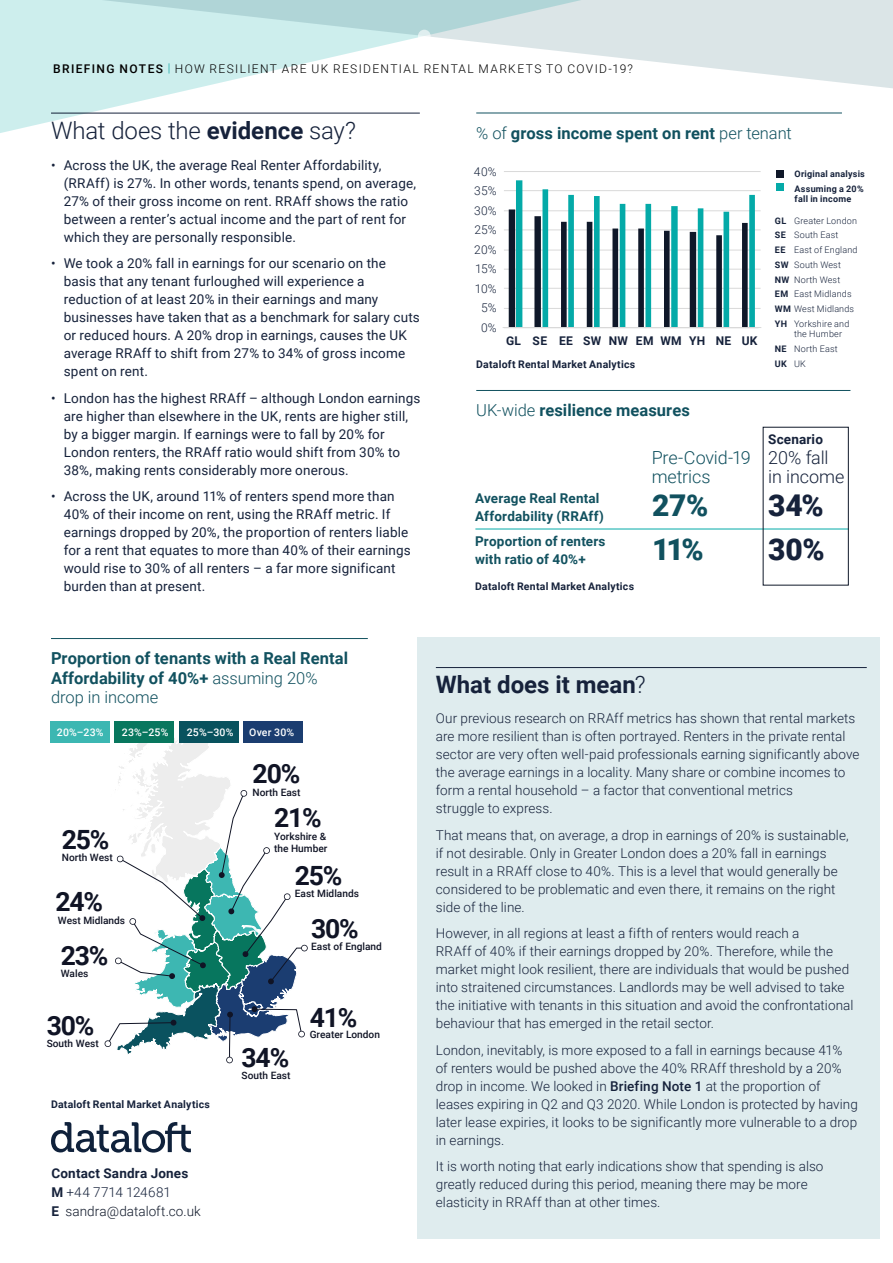
<style>
.page{position:relative;width:893px;height:1263px;background:#fff}
.page>*{position:absolute;margin:0;border:0;box-sizing:border-box;transform-origin:0 0}
.t1{font:900 30px/44px "Roboto";color:#11515f}
.t2{font:900 30px/44px "Roboto";color:#16223b}
.t3{font:700 26.55px "Roboto";letter-spacing:-.045em;color:#101425}
.t4{font:300 24px "Roboto";letter-spacing:-.01em;color:#16223b}
.t5{font:700 24px "Roboto";color:#16223b}
.t6{font:300 18px/19.5px "Roboto";letter-spacing:-.01em;color:#11515f}
.t7{font:300 18px/19.5px "Roboto";letter-spacing:-.01em;color:#16223b}
.t8{font:700 16.5px/19.5px "Roboto";letter-spacing:.005em;color:#11515f}
.t9{font:300 13.5px/18px "Roboto";letter-spacing:.005em;color:#16223b}
.t10{font:13.5px/18px "Roboto";letter-spacing:.01em;color:#16223b}
.t11{font:700 13.5px/18px "Roboto";letter-spacing:.015em;color:#11515f}
.t12{font:700 13.5px/18.1px "Roboto";letter-spacing:.015em;color:#16223b}
.t13{font:300 13.5px "Roboto";letter-spacing:.005em;color:#0f1829}
.t14{font:300 12px "Roboto";letter-spacing:.115em;color:#000}
.t15{font:300 12px/19.5px "Roboto";letter-spacing:.01em;color:#16223b;text-align:center}
.t16{font:700 12px "Roboto";letter-spacing:.025em;color:#16223b}
.t17{font:700 10.5px "Roboto";letter-spacing:.02em;color:#16223b}
.t18{font:500 10.5px "Roboto";letter-spacing:.025em;color:#fff}
.t19{font:500 10.2px/12.5px "Roboto";color:#101425}
.t20{font:300 9px/14.7px "Roboto";letter-spacing:.02em;color:#16223b}
.t21{font:700 9px/14.7px "Roboto";letter-spacing:.025em;color:#16223b}
.s1{font-weight:500}
.s2{color:#04aaa8}
.s3{font-weight:700}
.s4{font-weight:300}
.s5{font-weight:700;color:#16223b}
</style>
<div class="page">
<div style="left:417px;top:637px;width:462px;height:602px;background:#dfecee"></div>
<svg style="left:51px;top:1122px;width:140px;height:30px"></svg>
<hr style="left:476px;top:390px;width:374px;height:1px;background:#11515f">
<hr style="left:476px;top:113px;width:366px;height:1px;background:#11515f">
<hr style="left:51px;top:638px;width:317px;height:1px;background:#11515f">
<hr style="left:436px;top:667px;width:431px;height:1px;background:#16223b">
<hr style="left:504px;top:171px;width:257px;height:1px;background:#d9d9d9">
<hr style="left:504px;top:190px;width:257px;height:1px;background:#d9d9d9">
<hr style="left:504px;top:211px;width:257px;height:1px;background:#d9d9d9">
<hr style="left:504px;top:230px;width:257px;height:1px;background:#d9d9d9">
<hr style="left:504px;top:250px;width:257px;height:1px;background:#d9d9d9">
<hr style="left:504px;top:269px;width:257px;height:1px;background:#d9d9d9">
<hr style="left:504px;top:288px;width:257px;height:1px;background:#d9d9d9">
<hr style="left:504px;top:308px;width:257px;height:1px;background:#d9d9d9">
<svg style="left:104px;top:731px;width:204px;height:333px"></svg>
<svg style="left:0;top:88px;width:637px;height:45px"></svg>
<svg style="left:0;top:0;width:893px;height:88px"></svg>
<svg style="left:418px;top:30px;width:13px;height:12px"></svg>
<hr style="left:475px;top:529px;width:374px;height:1px;background:#04aaa8">
<div style="left:763px;top:427px;width:86px;height:158px;border:1px solid #0f1829"></div>
<svg style="left:509px;top:180px;width:246px;height:147px"></svg>
<hr style="left:503px;top:327px;width:258px;height:1px;background:#d9d9d9">
<div style="left:50px;top:722px;width:60px;height:21px;background:#3cb7b2"></div>
<div style="left:179px;top:722px;width:60px;height:21px;background:#08525e"></div>
<div style="left:243px;top:722px;width:60px;height:21px;background:#1b3d70"></div>
<div style="left:115px;top:722px;width:59px;height:21px;background:#08775e"></div>
<div style="left:776px;top:170px;width:8px;height:7px;background:#0f1829"></div>
<div style="left:776px;top:184px;width:8px;height:7px;background:#04aaa8"></div>
<p class="t14" style="left:53px;top:60px;width:581px"><span class="s1">BRIEFING NOTES</span> <span class="s2">|</span> HOW RESILIENT ARE UK RESIDENTIAL RENTAL MARKETS TO COVID-19?</p>
<h3 class="t4" style="left:51px;top:114px;width:306px">What does the <span class="s3">evidence</span> say?</h3>
<p class="t10" style="left:64px;top:155px;width:354px;text-indent:-13px">• Across the UK, the average Real Renter Affordability, (RRAff) is 27%. In other words, tenants spend, on average, 27% of their gross income on rent. RRAff shows the ratio between a renter’s actual income and the part of rent for which they are personally responsible.</p>
<p class="t10" style="left:64px;top:254px;width:358px;text-indent:-13px">• We took a 20% fall in earnings for our scenario on the basis that any tenant furloughed will experience a reduction of at least 20% in their earnings and many businesses have taken that as a benchmark for salary cuts or reduced hours. A 20% drop in earnings, causes the UK average RRAff to shift from 27% to 34% of gross income spent on rent.</p>
<p class="t10" style="left:64px;top:388px;width:358px;text-indent:-13px">• London has the highest RRAff – although London earnings are higher than elsewhere in the UK, rents are higher still, by a bigger margin. If earnings were to fall by 20% for London renters, the RRAff ratio would shift from 30% to 38%, making rents considerably more onerous.</p>
<p class="t10" style="left:64px;top:487px;width:349px;text-indent:-13px">• Across the UK, around 11% of renters spend more than 40% of their income on rent, using the RRAff metric. If earnings dropped by 20%, the proportion of renters liable for a rent that equates to more than 40% of their earnings would rise to 30% of all renters – a far more significant burden than at present.</p>
<p class="t8" style="left:476px;top:123px;width:317px"><span class="s4">% of</span> gross income spent on rent <span class="s4">per tenant</span></p>
<p class="t15" style="left:474px;top:161px;width:24px">40%<br>35%<br>30%<br>25%<br>20%<br>15%<br>10%<br>5%<br>0%</p>
<p class="t16" style="left:506px;top:332px;width:227px">GL SE EE SW NW EM WM YH NE</p>
<p class="t17" style="left:476px;top:357px;width:160px">Dataloft Rental Market Analytics</p>
<p class="t16" style="left:742px;top:332px;width:17px">UK</p>
<p class="t21" style="left:795px;top:166px;width:72px">Original analysis<br>Assuming a 20%</p>
<p class="t21" style="left:795px;top:191px;width:58px">fall in income</p>
<p class="t20" style="left:794px;top:213px;width:65px">Greater London<br>South East<br>East of England<br>South West<br>North West<br>East Midlands</p>
<p class="t20" style="left:794px;top:318px;width:57px;line-height:10.5px">Yorkshire and the Humber</p>
<p class="t20" style="left:794px;top:341px;width:45px">North East<br>UK</p>
<p class="t21" style="left:775px;top:213px;width:81px">GL<br>SE<br>EE<br>SW<br>NW<br>EM<br>WM <span class="s4">West Midlands<br></span>YH</p>
<p class="t21" style="left:775px;top:341px;width:13px">NE<br>UK</p>
<p class="t8" style="left:476px;top:400px;width:215px"><span class="s4">UK-wide</span> resilience measures</p>
<h3 class="t6" style="left:652px;top:447px;width:101px">Pre-Covid-19 metrics</h3>
<p class="t12" style="left:768px;top:430px;width:56px">Scenario</p>
<h3 class="t7" style="left:768px;top:447px;width:78px">20% fall in income</h3>
<p class="t11" style="left:475px;top:489px;width:130px">Average Real Rental<br>Affordability (RRAff)</p>
<p class="t11" style="left:475px;top:532px;width:132px">Proportion of renters with ratio of 40%+</p>
<p class="t17" style="left:475px;top:579px;width:160px">Dataloft Rental Market Analytics</p>
<h1 class="t1" style="left:652px;top:482px;width:58px">27%<br>11%</h1>
<h1 class="t2" style="left:768px;top:482px;width:58px">34%<br>30%</h1>
<p class="t8" style="left:51px;top:648px;width:299px">Proportion of tenants with a Real Rental<br>Affordability of 40%+ <span class="s4">assuming 20% drop in income</span></p>
<p class="t18" style="left:57px;top:725px;width:48px">20%–23%</p>
<p class="t18" style="left:122px;top:725px;width:48px">23%–25%</p>
<p class="t18" style="left:187px;top:725px;width:48px">25%–30%</p>
<p class="t18" style="left:249px;top:725px;width:47px">Over 30%</p>
<h2 class="t3" style="left:62px;top:821px;width:49px">25%</h2>
<p class="t19" style="left:62px;top:851px;width:53px">North West</p>
<h2 class="t3" style="left:55px;top:883px;width:49px">24%</h2>
<p class="t19" style="left:58px;top:914px;width:69px">West Midlands</p>
<h2 class="t3" style="left:61px;top:937px;width:49px">23%</h2>
<p class="t19" style="left:61px;top:967px;width:29px">Wales</p>
<h2 class="t3" style="left:47px;top:1006px;width:49px">30%</h2>
<p class="t19" style="left:47px;top:1037px;width:54px">South West</p>
<p class="t17" style="left:51px;top:1097px;width:160px">Dataloft Rental Market Analytics</p>
<p class="t12" style="left:51px;top:1164px;width:138px">Contact Sandra Jones<br>M <span class="s4">+44 7714 124681</span></p>
<p class="t13" style="left:51px;top:1202px;width:151px"><span class="s5">E</span> sandra@dataloft.co.uk</p>
<h2 class="t3" style="left:253px;top:755px;width:49px">20%</h2>
<p class="t19" style="left:253px;top:785px;width:49px">North East</p>
<h2 class="t3" style="left:274px;top:799px;width:49px">21%</h2>
<p class="t19" style="left:274px;top:829px;width:55px">Yorkshire &amp; the Humber</p>
<h2 class="t3" style="left:295px;top:857px;width:49px">25%</h2>
<p class="t19" style="left:295px;top:887px;width:66px">East Midlands</p>
<h2 class="t3" style="left:311px;top:910px;width:49px">30%</h2>
<p class="t19" style="left:311px;top:940px;width:72px">East of England</p>
<h2 class="t3" style="left:242px;top:1039px;width:49px">34%</h2>
<p class="t19" style="left:242px;top:1069px;width:50px">South East</p>
<h2 class="t3" style="left:310px;top:998px;width:49px">41%</h2>
<p class="t19" style="left:310px;top:1028px;width:72px">Greater London</p>
<h3 class="t5" style="left:436px;top:668px;width:211px">What does it mean<span class="s4">?</span></h3>
<p class="t9" style="left:436px;top:709px;width:425px">Our previous research on RRAff metrics has shown that rental markets are more resilient than is often portrayed. Renters in the private rental sector are very often well-paid professionals earning significantly above the average earnings in a locality. Many share or combine incomes to form a rental household – a factor that conventional metrics<br>struggle to express.</p>
<p class="t9" style="left:436px;top:826px;width:414px">That means that, on average, a drop in earnings of 20% is sustainable, if not desirable. Only in Greater London does a 20% fall in earnings result in a RRAff close to 40%. This is a level that would generally be considered to be problematic and even there, it remains on the right side of the line.</p>
<p class="t9" style="left:436px;top:924px;width:419px">However, in all regions at least a fifth of renters would reach a<br>RRAff of 40% if their earnings dropped by 20%. Therefore, while the market might look resilient, there are individuals that would be pushed into straitened circumstances. Landlords may be well advised to take the initiative with tenants in this situation and avoid the confrontational behaviour that has emerged in the retail sector.</p>
<p class="t9" style="left:436px;top:1040px;width:423px">London, inevitably, is more exposed to a fall in earnings because 41%<br>of renters would be pushed above the 40% RRAff threshold by a 20% drop in income. We looked in <span class="s1">Briefing Note 1</span> at the proportion of leases expiring in Q2 and Q3 2020. While London is protected by having later lease expiries, it looks to be significantly more vulnerable to a drop in earnings.</p>
<p class="t9" style="left:436px;top:1157px;width:389px">It is worth noting that early indications show that spending is also greatly reduced during this period, meaning there may be more elasticity in RRAff than at other times.</p>
</div>
